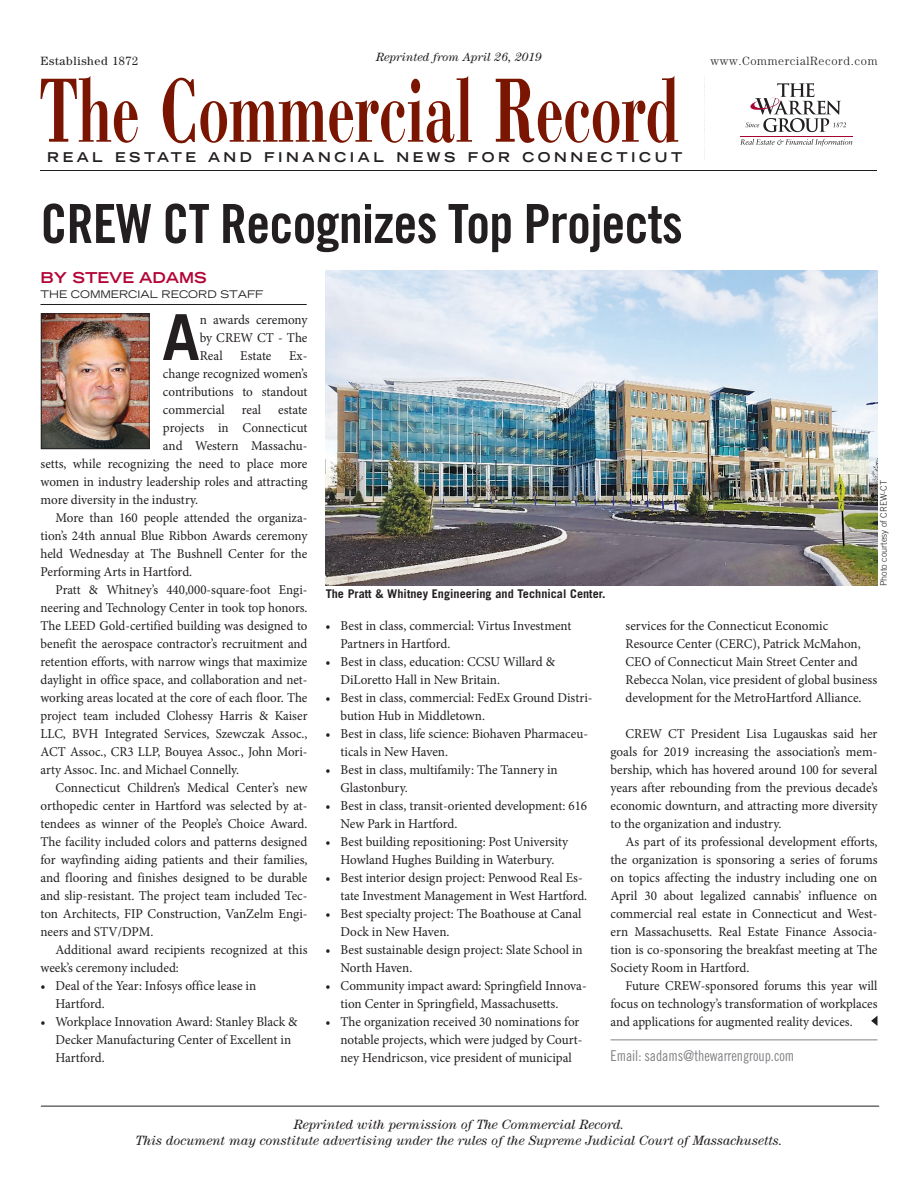
<style>
.page{position:relative;width:918px;height:1188px;background:#fff}
.page>*{position:absolute;margin:0;border:0;box-sizing:border-box;transform-origin:0 0}
.Capgraph__start{font:63.3px "Trade Gothic LT Std Bd 2";color:#231f20}
.Headline__Editorial{font:54px "Trade Gothic LT Std Bd Cn 20";letter-spacing:-.015em;color:#231f20}
.byline_affill{font:15px "Trade Gothic LT Std Cn 18";letter-spacing:-.005em;color:#808285;scale:.94 1}
.Byline__name{font:700 expanded 15px "Trade Gothic LT Std";color:#b30437}
.Body_Text__justified{font:13.5px/18px "Minion Pro";color:#231f20}
.Body_Text__justified-2{font:13.5px/18px "Minion Pro";color:#231f20;text-align:justify;scale:.96 1}
.Capgraph__start-2{font:13.5px/18px "Minion Pro";color:#231f20;text-align:justify}
.t1{font:italic 13.5px "Century Std";letter-spacing:-.005em;color:#231f20}
.t2{font:700 expanded 13.5px "Trade Gothic LT Std";letter-spacing:.26em;color:#231f20}
.cutline{font:700 12px "Trade Gothic LT Std";color:#231f20}
.t3{font:italic 12px "Century Std";color:#231f20}
.t4{font:300 12px "Century";letter-spacing:.05em;color:#231f20}
.t5{font:12px "Century Std";letter-spacing:.05em;color:#231f20}
.byline__base{font:expanded 10.5px "Trade Gothic LT Std";letter-spacing:-.005em;color:#231f20}
.t6{font:300 9px "Trade Gothic LT Std";color:#231f20}
</style>
<div class="page">
<hr style="left:610px;top:1040px;width:268px;height:1px;background:#808285">
<svg style="left:871px;top:1016px;width:6px;height:10px"></svg>
<hr style="left:41px;top:1106px;width:838px;height:1px;background:#231f20">
<svg style="left:740px;top:139px;width:112px;height:7px"></svg>
<hr style="left:740px;top:136px;width:113px;height:1px;background:#a90332">
<svg style="left:746px;top:83px;width:100px;height:49px"></svg>
<hr style="left:702px;top:77px;width:3px;height:85px;background:#231f20;opacity:.75">
<hr style="left:39px;top:169px;width:841px;height:4px;background:#231f20;opacity:.75">
<img style="left:43px;top:315px;width:104px;height:132px">
<div style="left:41px;top:313px;width:108px;height:136px;border:1px solid #231f20"></div>
<hr style="left:40px;top:304px;width:267px;height:1px;background:#231f20">
<img style="left:326px;top:270px;width:552px;height:315px">
<svg style="left:40px;top:76px;width:98px;height:67px"></svg>
<svg style="left:162px;top:76px;width:310px;height:68px"></svg>
<svg style="left:496px;top:76px;width:182px;height:67px"></svg>
<p class="t5" style="left:40px;top:53px;width:99px">Established 1872</p>
<p class="t3" style="left:376px;top:50px;width:167px">Reprinted from April 26, 2019</p>
<p class="t4" style="left:711px;top:53px;width:168px">www.CommercialRecord.com</p>
<p class="t2" style="left:47px;top:148px;width:637px">REAL ESTATE AND FINANCIAL NEWS FOR CONNECTICUT</p>
<p class="Headline__Editorial" style="left:40px;top:191px;width:644px">CREW CT Recognizes Top Projects</p>
<p class="Byline__name" style="left:40px;top:267px;width:168px">BY STEVE ADAMS</p>
<p class="byline__base" style="left:40px;top:287px;width:224px">THE COMMERCIAL RECORD STAFF</p>
<p class="Capgraph__start" style="left:162px;top:298px;width:39px">A</p>
<p class="Capgraph__start-2" style="left:200px;top:311px;width:109px">n awards ceremony by CREW CT - The Real</p>
<p class="Capgraph__start-2" style="left:163px;top:347px;width:146px;text-indent:126px">Ex&shy;change recognized women’s contributions to standout commercial</p>
<p class="Capgraph__start-2" style="left:240px;top:347px;width:33px">Estate</p>
<p class="Capgraph__start-2" style="left:242px;top:401px;width:21px">real</p>
<p class="Capgraph__start-2" style="left:278px;top:401px;width:31px">estate</p>
<p class="Capgraph__start-2" style="left:163px;top:419px;width:146px">projects in Connecticut</p>
<p class="Capgraph__start-2" style="left:163px;top:437px;width:146px">and Western Massachu-</p>
<p class="Capgraph__start-2" style="left:40px;top:455px;width:269px">setts, while recognizing the need to place more</p>
<p class="Capgraph__start-2" style="left:40px;top:473px;width:269px">women in industry leadership roles and attracting</p>
<p class="Capgraph__start-2" style="left:40px;top:491px;width:159px">more diversity in the industry.</p>
<p class="Body_Text__justified" style="left:40px;top:509px;width:269px;text-align:justify;text-indent:15px">More than 160 people attended the organiza&shy;tion’s 24th annual Blue Ribbon Awards ceremony held Wednesday at The Bushnell Center for the Performing Arts in Hartford.</p>
<p class="Body_Text__justified-2" style="left:40px;top:581px;width:280px;text-indent:15px">Pratt &amp; Whitney’s 440,000-square-foot Engi&shy;neering and Technology Center in took top honors.<br>The LEED Gold-certified building was designed to benefit the aerospace contractor’s recruitment and retention efforts, with narrow wings that maximize daylight in office space, and collaboration and net&shy;working areas located at the core of each floor. The project team included Clohessy Harris &amp; Kaiser LLC, BVH Integrated Services, Szewczak Assoc., ACT Assoc., CR3 LLP, Bouyea Assoc., John Mori&shy;arty Assoc. Inc. and Michael Connelly.</p>
<p class="Body_Text__justified" style="left:40px;top:779px;width:269px;text-align:justify;text-indent:15px">Connecticut Children’s Medical Center’s new orthopedic center in Hartford was selected by at&shy;tendees as winner of the People’s Choice Award.<br>The facility included colors and patterns designed for wayfinding aiding patients and their families, and flooring and finishes designed to be durable and slip-resistant. The project team included Tec&shy;ton Architects, FIP Construction, VanZelm Engi&shy;neers and STV/DPM.</p>
<p class="Body_Text__justified" style="left:40px;top:941px;width:269px;text-indent:15px">Additional award recipients recognized at this week’s ceremony included:</p>
<p class="Body_Text__justified" style="left:56px;top:977px;width:202px;text-indent:-15px">• Deal of the Year: Infosys office lease in<br>Hartford.</p>
<p class="Body_Text__justified" style="left:56px;top:1013px;width:244px;text-indent:-15px">• Workplace Innovation Award: Stanley Black &amp;<br>Decker Manufacturing Center of Excellent in<br>Hartford.</p>
<p class="cutline" style="left:326px;top:587px;width:281px">The Pratt &amp; Whitney Engineering and Technical Center.</p>
<p class="t6" style="left:878px;top:586px;width:107px;rotate:-90deg">Photo courtesy of CREW-CT</p>
<p class="Body_Text__justified" style="left:341px;top:617px;width:233px;text-indent:-15px">• Best in class, commercial: Virtus Investment<br>Partners in Hartford.</p>
<p class="Body_Text__justified" style="left:341px;top:653px;width:216px;text-indent:-15px">• Best in class, education: CCSU Willard &amp;<br>DiLoretto Hall in New Britain.</p>
<p class="Body_Text__justified" style="left:341px;top:689px;width:253px;text-indent:-15px">• Best in class, commercial: FedEx Ground Distri&shy;bution Hub in Middletown.</p>
<p class="Body_Text__justified" style="left:341px;top:725px;width:249px;text-indent:-15px">• Best in class, life science: Biohaven Pharmaceu&shy;ticals in New Haven.</p>
<p class="Body_Text__justified" style="left:341px;top:761px;width:219px;text-indent:-15px">• Best in class, multifamily: The Tannery in<br>Glastonbury.</p>
<p class="Body_Text__justified" style="left:341px;top:797px;width:248px;text-indent:-15px">• Best in class, transit-oriented development: 616<br>New Park in Hartford.</p>
<p class="Body_Text__justified" style="left:326px;top:833px;width:244px;text-align:center">• Best building repositioning: Post University<br>Howland Hughes Building in Waterbury.</p>
<p class="Body_Text__justified" style="left:341px;top:869px;width:248px;text-indent:-15px">• Best interior design project: Penwood Real Es&shy;tate Investment Management in West Hartford.</p>
<p class="Body_Text__justified" style="left:341px;top:905px;width:243px;text-indent:-15px">• Best specialty project: The Boathouse at Canal<br>Dock in New Haven.</p>
<p class="Body_Text__justified" style="left:341px;top:941px;width:244px;text-indent:-15px">• Best sustainable design project: Slate School in<br>North Haven.</p>
<p class="Body_Text__justified" style="left:341px;top:977px;width:248px;text-indent:-15px">• Community impact award: Springfield Innova&shy;tion Center in Springfield, Massachusetts.</p>
<p class="Body_Text__justified" style="left:341px;top:1013px;width:243px;text-indent:-15px">• The organization received 30 nominations for notable projects, which were judged by Court&shy;ney Hendricson, vice president of municipal</p>
<p class="Body_Text__justified" style="left:626px;top:617px;width:253px">services for the Connecticut Economic Resource Center (CERC), Patrick McMahon, CEO of Connecticut Main Street Center and Rebecca Nolan, vice president of global business development for the MetroHartford Alliance.</p>
<p class="Body_Text__justified" style="left:610px;top:725px;width:269px;text-align:justify;text-indent:15px">CREW CT President Lisa Lugauskas said her goals for 2019 increasing the association’s mem&shy;bership, which has hovered around 100 for several years after rebounding from the previous decade’s economic downturn, and attracting more diversity to the organization and industry.</p>
<p class="Body_Text__justified" style="left:610px;top:833px;width:269px;text-align:justify;text-indent:15px">As part of its professional development efforts, the organization is sponsoring a series of forums on topics affecting the industry including one on April 30 about legalized cannabis’ influence on commercial real estate in Connecticut and West&shy;ern Massachusetts. Real Estate Finance Associa&shy;tion is co-sponsoring the breakfast meeting at The Society Room in Hartford.</p>
<p class="Body_Text__justified-2" style="left:610px;top:977px;width:280px;text-indent:15px">Future CREW-sponsored forums this year will focus on technology’s transformation of workplaces and applications for augmented reality devices.</p>
<p class="byline_affill" style="left:610px;top:1046px;width:197px">Email: sadams@thewarrengroup.com</p>
<p class="t1" style="left:294px;top:1117px;width:332px">Reprinted with permission of The Commercial Record.</p>
<p class="t1" style="left:136px;top:1133px;width:649px">This document may constitute advertising under the rules of the Supreme Judicial Court of Massachusetts.</p>
</div>
